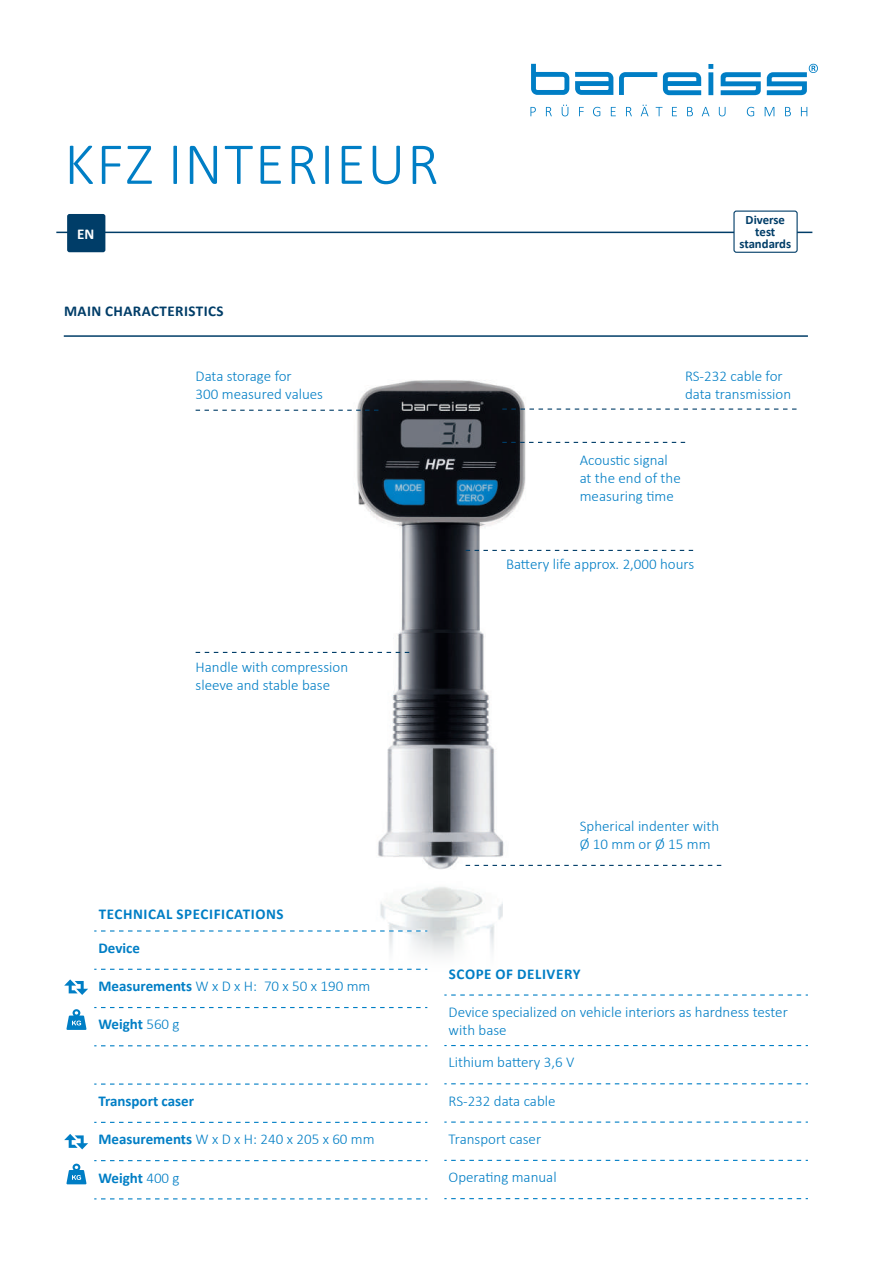
<style>
.page{position:relative;width:893px;height:1263px;background:#fff}
.page>*{position:absolute;margin:0;border:0;box-sizing:border-box;transform-origin:0 0}
.t1{font:300 60px "Calibri";letter-spacing:.03em;color:#007ec5}
.t2{font:300 15px/18px "Calibri";color:#007ec5}
.t3{font:700 15px "Calibri";letter-spacing:.025em;color:#007ec5}
.t4{font:700 15px "Calibri";letter-spacing:.03em;color:#003d68}
.t5{font:700 15px "Calibri";color:#007ec5}
.t6{font:700 15px "Calibri";color:#fff}
.t7{font:700 12.75px/12px "Calibri";color:#003d68;text-align:center}
.s1{font-weight:700}
.s2{font-weight:300}
</style>
<div class="page">
<img style="left:174px;top:380px;width:539px;height:590px">
<svg style="left:444px;top:994px;width:364px;height:1px"></svg>
<svg style="left:444px;top:1045px;width:364px;height:1px"></svg>
<svg style="left:444px;top:1083px;width:364px;height:1px"></svg>
<svg style="left:444px;top:1121px;width:364px;height:2px"></svg>
<svg style="left:444px;top:1160px;width:364px;height:1px"></svg>
<svg style="left:444px;top:1198px;width:364px;height:1px"></svg>
<hr style="left:64px;top:335px;width:744px;height:2px;background:#003d68">
<svg style="left:466px;top:865px;width:255px;height:1px"></svg>
<svg style="left:502px;top:442px;width:183px;height:1px"></svg>
<svg style="left:502px;top:408px;width:294px;height:2px"></svg>
<svg style="left:196px;top:410px;width:182px;height:1px"></svg>
<svg style="left:466px;top:550px;width:227px;height:1px"></svg>
<svg style="left:196px;top:652px;width:213px;height:1px"></svg>
<hr style="left:56px;top:232px;width:756px;height:1px;background:#003d68">
<div style="left:67px;top:214px;width:38px;height:38px;background:#003d68;border-radius:2px"></div>
<svg style="left:575px;top:72px;width:38px;height:23px"></svg>
<svg style="left:531px;top:64px;width:38px;height:31px"></svg>
<svg style="left:721px;top:72px;width:40px;height:23px"></svg>
<svg style="left:663px;top:72px;width:38px;height:23px"></svg>
<svg style="left:619px;top:72px;width:38px;height:23px"></svg>
<svg style="left:708px;top:64px;width:5px;height:31px"></svg>
<svg style="left:767px;top:64px;width:51px;height:31px"></svg>
<svg style="left:530px;top:107px;width:6px;height:9px"></svg>
<svg style="left:546px;top:107px;width:6px;height:9px"></svg>
<svg style="left:562px;top:105px;width:6px;height:11px"></svg>
<svg style="left:579px;top:107px;width:5px;height:9px"></svg>
<svg style="left:593px;top:107px;width:7px;height:9px"></svg>
<svg style="left:611px;top:107px;width:5px;height:9px"></svg>
<svg style="left:626px;top:107px;width:6px;height:9px"></svg>
<svg style="left:641px;top:105px;width:7px;height:11px"></svg>
<svg style="left:656px;top:107px;width:6px;height:9px"></svg>
<svg style="left:672px;top:107px;width:5px;height:9px"></svg>
<svg style="left:687px;top:107px;width:6px;height:9px"></svg>
<svg style="left:702px;top:107px;width:7px;height:9px"></svg>
<svg style="left:719px;top:107px;width:6px;height:9px"></svg>
<svg style="left:747px;top:107px;width:7px;height:9px"></svg>
<svg style="left:765px;top:107px;width:9px;height:9px"></svg>
<svg style="left:785px;top:107px;width:6px;height:9px"></svg>
<svg style="left:801px;top:107px;width:6px;height:9px"></svg>
<div style="left:734px;top:211px;width:63px;height:41px;background:#fff;border-radius:2px"></div>
<div style="left:733px;top:211px;width:65px;height:42px;border:1px solid #003d68;border-radius:2px"></div>
<svg style="left:94px;top:930px;width:333px;height:1px"></svg>
<svg style="left:94px;top:969px;width:333px;height:1px"></svg>
<svg style="left:94px;top:1007px;width:333px;height:1px"></svg>
<svg style="left:94px;top:1045px;width:333px;height:1px"></svg>
<svg style="left:94px;top:1083px;width:333px;height:2px"></svg>
<svg style="left:94px;top:1122px;width:333px;height:1px"></svg>
<svg style="left:94px;top:1160px;width:333px;height:1px"></svg>
<svg style="left:94px;top:1198px;width:333px;height:1px"></svg>
<svg style="left:64px;top:1134px;width:24px;height:15px"></svg>
<svg style="left:64px;top:979px;width:24px;height:16px"></svg>
<svg style="left:66px;top:1163px;width:20px;height:21px"></svg>
<svg style="left:66px;top:1009px;width:20px;height:21px"></svg>
<h1 class="t1" style="left:64px;top:127px;width:376px">KFZ INTERIEUR</h1>
<p class="t6" style="left:77px;top:224px;width:19px">EN</p>
<p class="t4" style="left:64px;top:302px;width:161px">MAIN CHARACTERISTICS</p>
<p class="t2" style="left:196px;top:367px;width:129px">Data storage for<br>300 measured values</p>
<p class="t2" style="left:196px;top:657px;width:154px">Handle with compression sleeve and stable base</p>
<p class="t7" style="left:739px;top:214px;width:53px">Diverse test standards</p>
<p class="t2" style="left:685px;top:367px;width:108px">RS-232 cable for data transmission</p>
<p class="t2" style="left:580px;top:451px;width:103px">Acoustic signal at the end of the measuring time</p>
<p class="t2" style="left:506px;top:554px;width:190px">Battery life approx. 2,000 hours</p>
<p class="t3" style="left:99px;top:905px;width:186px">TECHNICAL SPECIFICATIONS</p>
<p class="t3" style="left:98px;top:938px;width:43px">Device</p>
<p class="t2" style="left:98px;top:977px;width:273px"><span class="s1">Measurements</span> W x D x H: 70 x 50 x 190 mm</p>
<p class="t3" style="left:98px;top:1015px;width:83px">Weight <span class="s2">560 g</span></p>
<p class="t5" style="left:98px;top:1092px;width:97px">Transport caser</p>
<p class="t2" style="left:98px;top:1130px;width:278px"><span class="s1">Measurements</span> W x D x H: 240 x 205 x 60 mm</p>
<p class="t3" style="left:98px;top:1168px;width:83px">Weight <span class="s2">400 g</span></p>
<p class="t2" style="left:580px;top:817px;width:141px">Spherical indenter with<br>Ø 10 mm or Ø 15 mm</p>
<p class="t3" style="left:449px;top:964px;width:133px">SCOPE OF DELIVERY</p>
<p class="t2" style="left:449px;top:1003px;width:341px">Device specialized on vehicle interiors as hardness tester with base</p>
<p class="t2" style="left:449px;top:1053px;width:127px">Lithium battery 3,6 V</p>
<p class="t2" style="left:449px;top:1091px;width:108px">RS-232 data cable</p>
<p class="t2" style="left:449px;top:1130px;width:94px">Transport caser</p>
<p class="t2" style="left:449px;top:1168px;width:110px">Operating manual</p>
</div>
